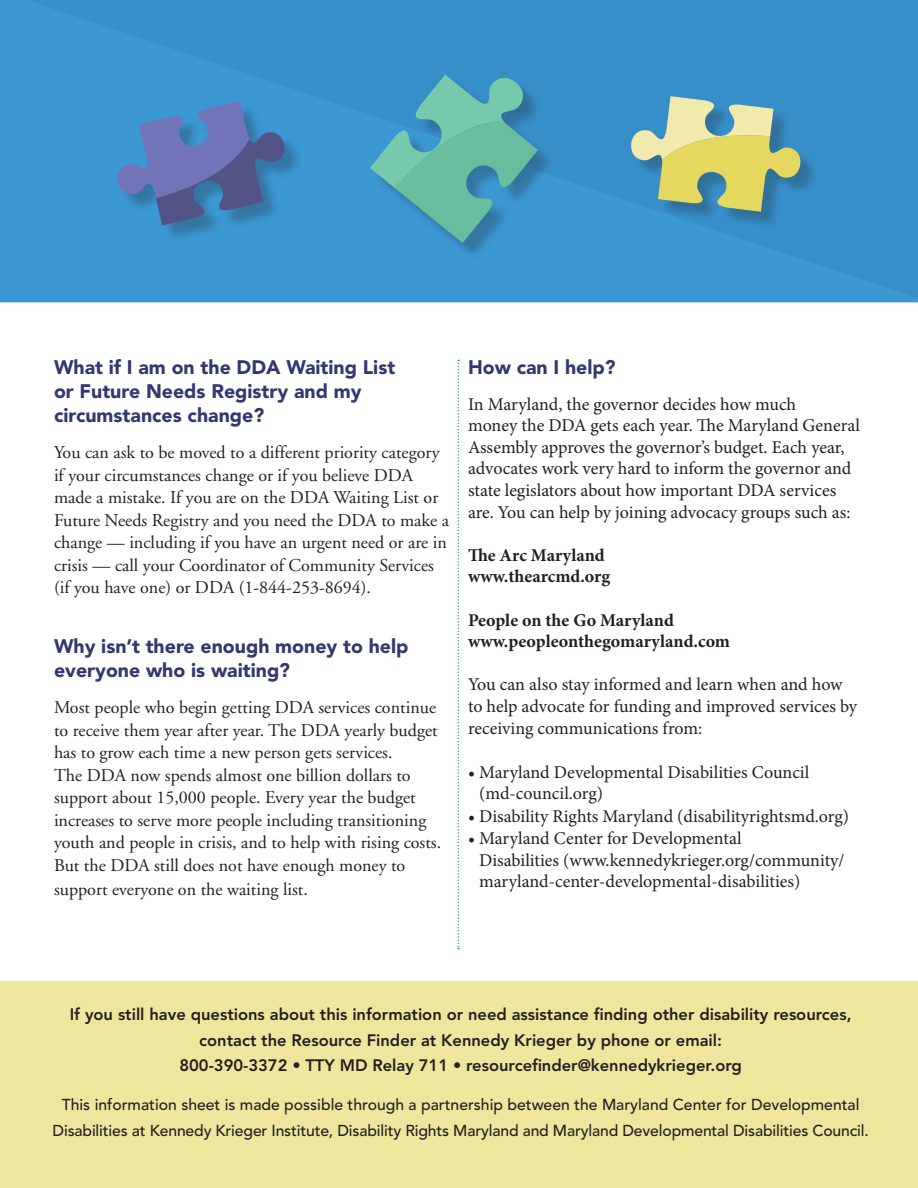
<style>
.page{position:relative;width:918px;height:1188px;background:#fff}
.page>*{position:absolute;margin:0;border:0;box-sizing:border-box;transform-origin:0 0}
.t1{font:900 19.5px/24px "Avenir";color:#31396e}
.t2{font:18px/22.6px "Adobe Garamond";color:#231f20}
.t3{font:18px/21.6px "Minion Pro";letter-spacing:-.005em;color:#231f20}
.t4{font:700 18px/21.6px "Minion Pro";color:#231f20}
.t5{font:800 16.5px/25.5px "Avenir";color:#231f20;text-align:center}
.t6{font:500 15.75px/25.5px "Avenir";letter-spacing:-.01em;color:#231f20;text-align:center}
</style>
<div class="page">
<div style="left:0;top:982px;width:918px;height:206px;background:#efe69e"></div>
<svg style="left:458px;top:360px;width:1px;height:589px"></svg>
<div style="left:0;top:0;width:918px;height:302px;background:#3995d0"></div>
<div style="left:120px;top:104px;width:183px;height:140px;background:#231f20;opacity:.28"></div>
<svg style="left:116px;top:101px;width:170px;height:124px;background:#4f7bb5"></svg>
<div style="left:634px;top:99px;width:185px;height:131px;background:#231f20;opacity:.28"></div>
<svg style="left:630px;top:96px;width:171px;height:116px;background:#97b699"></svg>
<div style="left:373px;top:78px;width:183px;height:183px;background:#231f20;opacity:.28"></div>
<svg style="left:370px;top:75px;width:168px;height:168px;background:#51a6b6"></svg>
<h1 class="t1" style="left:54px;top:356px;width:343px">What if I am on the DDA Waiting List or Future Needs Registry and my circumstances change?</h1>
<p class="t2" style="left:54px;top:442px;width:397px">You can ask to be moved to a different priority category if your circumstances change or if you believe DDA made a mistake. If you are on the DDA Waiting List or Future Needs Registry and you need the DDA to make a change — including if you have an urgent need or are in crisis — call your Coordinator of Community Services (if you have one) or DDA (1-844-253-8694).</p>
<h1 class="t1" style="left:54px;top:635px;width:356px">Why isn’t there enough money to help everyone who is waiting?</h1>
<p class="t2" style="left:54px;top:697px;width:389px">Most people who begin getting DDA services continue to receive them year after year. The DDA yearly budget has to grow each time a new person gets services.<br>The DDA now spends almost one billion dollars to support about 15,000 people. Every year the budget increases to serve more people including transitioning youth and people in crisis, and to help with rising costs.<br>But the DDA still does not have enough money to support everyone on the waiting list.</p>
<h1 class="t1" style="left:468px;top:356px;width:149px">How can I help?</h1>
<p class="t3" style="left:468px;top:393px;width:393px">In Maryland, the governor decides how much<br>money the DDA gets each year. The Maryland General Assembly approves the governor’s budget. Each year, advocates work very hard to inform the governor and state legislators about how important DDA services are. You can help by joining advocacy groups such as:</p>
<h2 class="t4" style="left:468px;top:544px;width:144px">The Arc Maryland www.thearcmd.org</h2>
<h2 class="t4" style="left:468px;top:609px;width:207px">People on the Go Maryland</h2>
<h2 class="t4" style="left:468px;top:630px;width:264px">www.peopleonthegomaryland.com</h2>
<p class="t3" style="left:468px;top:674px;width:391px">You can also stay informed and learn when and how to help advocate for funding and improved services by receiving communications from:</p>
<p class="t3" style="left:479px;top:761px;width:332px;text-indent:-11px">• Maryland Developmental Disabilities Council (md-council.org)</p>
<p class="t3" style="left:468px;top:805px;width:382px">• Disability Rights Maryland (disabilityrightsmd.org)</p>
<p class="t3" style="left:479px;top:828px;width:367px;text-indent:-11px">• Maryland Center for Developmental<br>Disabilities (www.kennedykrieger.org/community/ maryland-center-developmental-disabilities)</p>
<p class="t5" style="left:70px;top:1002px;width:783px">If you still have questions about this information or need assistance finding other disability resources, contact the Resource Finder at Kennedy Krieger by phone or email:<br>800-390-3372 • TTY MD Relay 711 • resourcefinder@kennedykrieger.org</p>
<p class="t6" style="left:53px;top:1092px;width:818px">This information sheet is made possible through a partnership between the Maryland Center for Developmental<br>Disabilities at Kennedy Krieger Institute, Disability Rights Maryland and Maryland Developmental Disabilities Council.</p>
</div>
